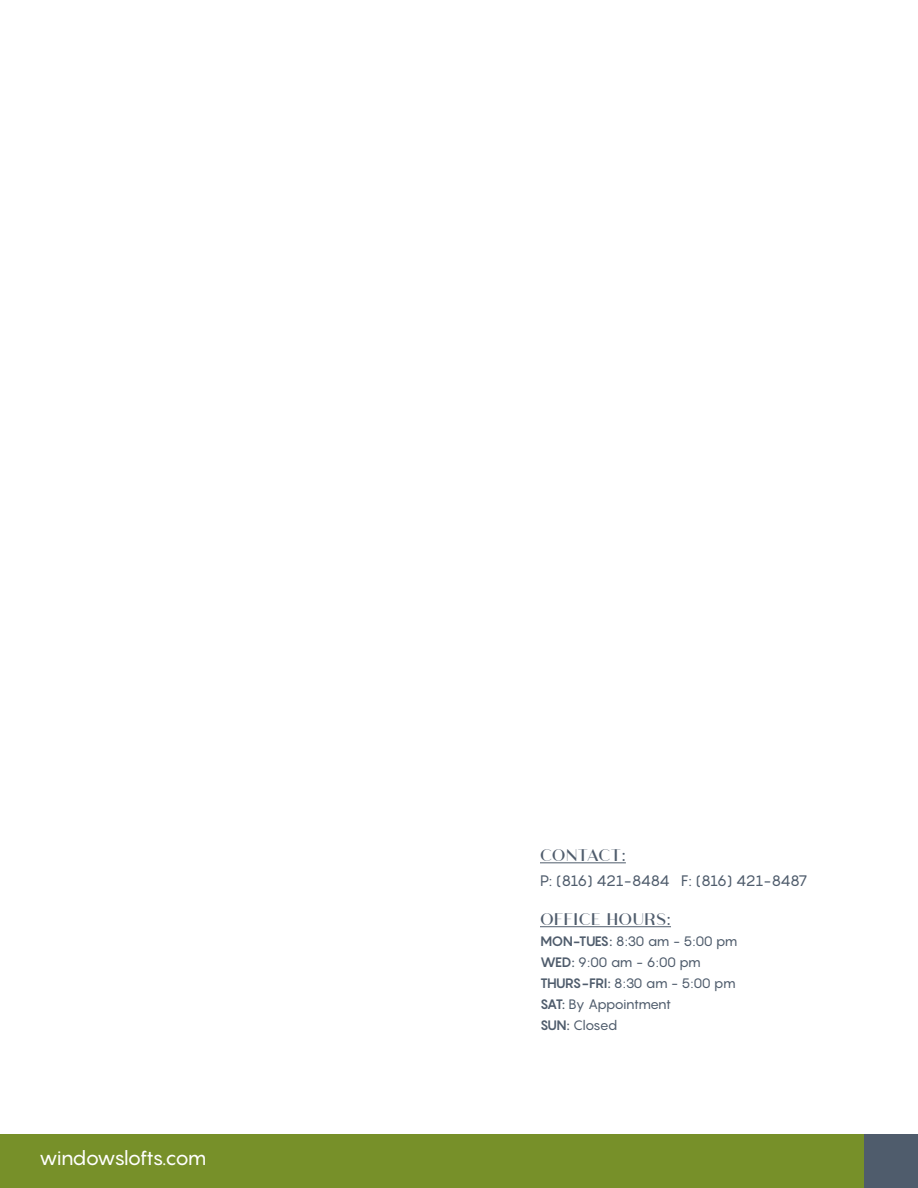
<style>
.page{position:relative;width:918px;height:1188px;background:#fff}
.page>*{position:absolute;margin:0;border:0;box-sizing:border-box;transform-origin:0 0}
.t1{font:19.95px "Pangram";letter-spacing:-.06em;color:#fff}
.t2{font:18px "Athena";letter-spacing:-.005em;color:#4f5c6c}
.t3{font:15px "Pangram";letter-spacing:-.045em;color:#4f5c6c}
.t4{font:13.5px "Pangram";letter-spacing:-.055em;color:#4f5c6c}
.s1{font-weight:700}
</style>
<div class="page">
<div style="left:0;top:1134px;width:918px;height:54px;background:#779029"></div>
<div style="left:864px;top:1134px;width:54px;height:54px;background:#4f5c6c"></div>
<hr style="left:540px;top:926px;width:131px;height:1px;background:#4f5c6c">
<hr style="left:540px;top:862px;width:86px;height:1px;background:#4f5c6c">
<h1 class="t1" style="left:39px;top:1145px;width:169px">windowslofts.com</h1>
<p class="t2" style="left:540px;top:843px;width:87px">CONTACT:</p>
<p class="t3" style="left:540px;top:871px;width:269px">P: (816) 421-8484 F: (816) 421-8487</p>
<p class="t2" style="left:540px;top:907px;width:133px">OFFICE HOURS:</p>
<p class="t4" style="left:540px;top:933px;width:199px"><span class="s1">MON-TUES:</span> 8:30 am - 5:00 pm</p>
<p class="t4" style="left:540px;top:954px;width:162px"><span class="s1">WED:</span> 9:00 am - 6:00 pm</p>
<p class="t4" style="left:540px;top:975px;width:197px"><span class="s1">THURS-FRI:</span> 8:30 am - 5:00 pm</p>
<p class="t4" style="left:540px;top:996px;width:133px"><span class="s1">SAT:</span> By Appointment</p>
<p class="t4" style="left:540px;top:1017px;width:79px"><span class="s1">SUN:</span> Closed</p>
</div>
